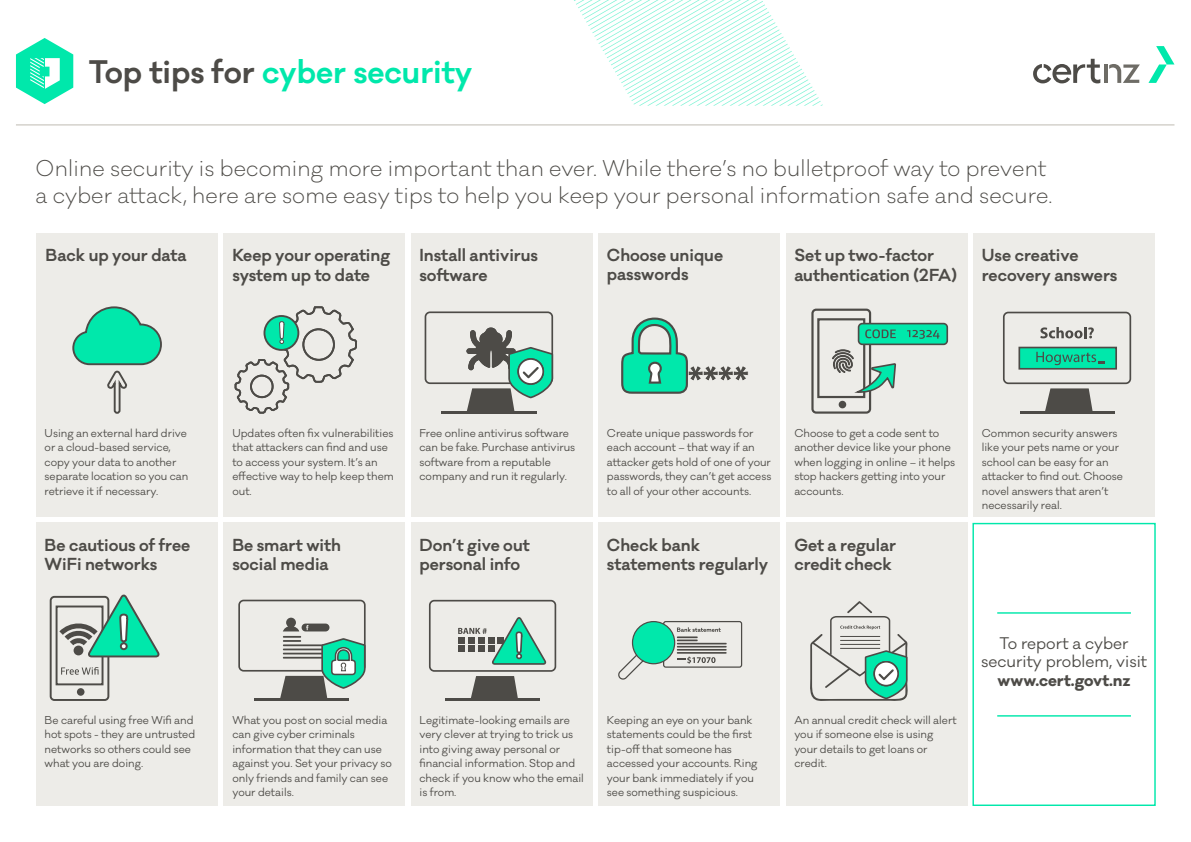
<style>
.page{position:relative;width:1191px;height:842px;background:#fff}
.page>*{position:absolute;margin:0;border:0;box-sizing:border-box;transform-origin:0 0}
.t1{font:600 30px "Galano Classic";color:#00e8ab}
.t2{font:300 21px/27.5px "Galano Classic";letter-spacing:.01em;color:#4d4b47}
.t3{font:600 16px/19.2px "Galano Classic";color:#4d4b47}
.t4{font:15.5px/18.6px "Galano Classic";color:#4d4b47;text-align:center}
.t5{font:700 15.5px "Galano Classic";color:#4d4b47}
.t6{font:10.5px/14.5px "Galano Classic";color:#4d4b47}
.s1{color:#4d4b47}
</style>
<div class="page">
<div style="left:36px;top:234px;width:182px;height:283px;background:#edece8"></div>
<div style="left:36px;top:523px;width:182px;height:283px;background:#edece8"></div>
<div style="left:223px;top:234px;width:182px;height:283px;background:#edece8"></div>
<div style="left:223px;top:523px;width:182px;height:283px;background:#edece8"></div>
<div style="left:411px;top:234px;width:181px;height:283px;background:#edece8"></div>
<div style="left:411px;top:523px;width:181px;height:283px;background:#edece8"></div>
<div style="left:598px;top:234px;width:182px;height:283px;background:#edece8"></div>
<div style="left:598px;top:523px;width:182px;height:283px;background:#edece8"></div>
<div style="left:785px;top:234px;width:182px;height:283px;background:#edece8"></div>
<div style="left:785px;top:523px;width:182px;height:283px;background:#edece8"></div>
<div style="left:973px;top:234px;width:182px;height:283px;background:#edece8"></div>
<div style="left:972px;top:523px;width:183px;height:283px;border:1px solid #00e8ab"></div>
<svg style="left:72px;top:306px;width:90px;height:108px"></svg>
<svg style="left:234px;top:306px;width:124px;height:108px"></svg>
<svg style="left:621px;top:317px;width:126px;height:77px"></svg>
<div style="left:811px;top:309px;width:60px;height:105px;border:2px solid #4d4b47;border-radius:4px"></div>
<div style="left:817px;top:318px;width:48px;height:80px;border:2px solid #4d4b47"></div>
<div style="left:858px;top:324px;width:89px;height:20px;background:#00e8ab;border-radius:4px"></div>
<div style="left:857px;top:323px;width:91px;height:22px;border:2px solid #4d4b47;border-radius:4px"></div>
<svg style="left:831px;top:326px;width:66px;height:88px"></svg>
<svg style="left:907px;top:330px;width:32px;height:9px"></svg>
<div style="left:1019px;top:347px;width:97px;height:22px;background:#00e8ab"></div>
<div style="left:1018px;top:347px;width:99px;height:23px;border:2px solid #4d4b47"></div>
<svg style="left:1040px;top:327px;width:53px;height:11px"></svg>
<svg style="left:1036px;top:352px;width:69px;height:13px"></svg>
<div style="left:1003px;top:312px;width:128px;height:72px;border:2px solid #4d4b47;border-radius:5px"></div>
<svg style="left:1045px;top:388px;width:47px;height:23px"></svg>
<hr style="left:1019px;top:411px;width:95px;height:3px;background:#4d4b47">
<svg style="left:61px;top:667px;width:38px;height:8px"></svg>
<div style="left:50px;top:596px;width:59px;height:105px;border:2px solid #4d4b47;border-radius:4px"></div>
<div style="left:56px;top:605px;width:47px;height:80px;border:2px solid #4d4b47"></div>
<div style="left:77px;top:688px;width:7px;height:8px;background:#4d4b47;border-radius:50%"></div>
<svg style="left:59px;top:594px;width:101px;height:64px"></svg>
<div style="left:424px;top:311px;width:129px;height:73px;border:2px solid #4d4b47;border-radius:5px"></div>
<hr style="left:441px;top:411px;width:95px;height:3px;background:#4d4b47">
<svg style="left:466px;top:327px;width:88px;height:85px"></svg>
<div style="left:238px;top:600px;width:127px;height:72px;border:2px solid #4d4b47;border-radius:5px"></div>
<hr style="left:255px;top:698px;width:94px;height:3px;background:#4d4b47">
<svg style="left:280px;top:618px;width:86px;height:80px"></svg>
<div style="left:429px;top:600px;width:127px;height:72px;border:2px solid #4d4b47;border-radius:5px"></div>
<svg style="left:471px;top:676px;width:47px;height:22px"></svg>
<hr style="left:445px;top:698px;width:94px;height:3px;background:#4d4b47">
<svg style="left:458px;top:617px;width:89px;height:48px"></svg>
<div style="left:663px;top:621px;width:79px;height:47px;border:1px solid #4d4b47;border-radius:2px"></div>
<svg style="left:618px;top:621px;width:109px;height:59px"></svg>
<svg style="left:810px;top:601px;width:98px;height:100px"></svg>
<svg style="left:574px;top:0;width:249px;height:106px"></svg>
<svg style="left:16px;top:38px;width:57px;height:66px"></svg>
<svg style="left:1148px;top:46px;width:26px;height:37px"></svg>
<svg style="left:1104px;top:64px;width:3px;height:19px"></svg>
<svg style="left:1109px;top:64px;width:30px;height:19px"></svg>
<svg style="left:1033px;top:59px;width:67px;height:24px"></svg>
<hr style="left:16px;top:125px;width:1158px;height:1px;background:#bfbbb2">
<hr style="left:997px;top:612px;width:134px;height:2px;background:#00e8ab">
<hr style="left:997px;top:715px;width:134px;height:2px;background:#00e8ab">
<h1 class="t1" style="left:89px;top:52px;width:385px"><span class="s1">Top tips for</span> cyber security</h1>
<h2 class="t2" style="left:36px;top:155px;width:1018px">Online security is becoming more important than ever. While there’s no bulletproof way to prevent a cyber attack, here are some easy tips to help you keep your personal information safe and secure.</h2>
<h3 class="t3" style="left:46px;top:246px;width:143px">Back up your data</h3>
<h3 class="t3" style="left:232px;top:246px;width:159px">Keep your operating system up to date</h3>
<h3 class="t3" style="left:607px;top:246px;width:118px">Choose unique passwords</h3>
<h3 class="t3" style="left:794px;top:246px;width:164px">Set up two-factor authentication (2FA)</h3>
<h3 class="t3" style="left:981px;top:246px;width:137px">Use creative recovery answers</h3>
<h3 class="t3" style="left:419px;top:246px;width:120px">Install antivirus software</h3>
<p class="t6" style="left:45px;top:426px;width:145px">Using an external hard drive or a cloud-based service, copy your data to another separate location so you can retrieve it if necessary.</p>
<p class="t6" style="left:232px;top:426px;width:163px">Updates often fix vulnerabilities that attackers can find and use to access your system. It’s an effective way to help keep them out.</p>
<p class="t6" style="left:607px;top:426px;width:166px">Create unique passwords for each account – that way if an attacker gets hold of one of your passwords, they can’t get access to all of your other accounts.</p>
<p class="t6" style="left:794px;top:426px;width:162px">Choose to get a code sent to another device like your phone when logging in online – it helps stop hackers getting into your accounts.</p>
<p class="t6" style="left:981px;top:426px;width:143px">Common security answers like your pets name or your school can be easy for an attacker to find out. Choose novel answers that aren’t necessarily real.</p>
<p class="t6" style="left:419px;top:426px;width:157px">Free online antivirus software can be fake. Purchase antivirus software from a reputable company and run it regularly.</p>
<h3 class="t3" style="left:45px;top:535px;width:147px">Be cautious of free<br>WiFi networks</h3>
<p class="t6" style="left:45px;top:713px;width:152px">Be careful using free Wifi and hot spots - they are untrusted networks so others could see what you are doing.</p>
<h3 class="t3" style="left:232px;top:535px;width:110px">Be smart with social media</h3>
<h3 class="t3" style="left:419px;top:535px;width:112px">Don’t give out personal info</h3>
<h3 class="t3" style="left:607px;top:535px;width:163px">Check bank statements regularly</h3>
<h3 class="t3" style="left:794px;top:535px;width:103px">Get a regular credit check</h3>
<p class="t6" style="left:419px;top:713px;width:166px">Legitimate-looking emails are very clever at trying to trick us into giving away personal or financial information. Stop and check if you know who the email is from.</p>
<p class="t6" style="left:232px;top:713px;width:161px">What you post on social media can give cyber criminals information that they can use against you. Set your privacy so only friends and family can see your details.</p>
<p class="t6" style="left:607px;top:713px;width:152px">Keeping an eye on your bank statements could be the first tip-off that someone has accessed your accounts. Ring your bank immediately if you see something suspicious.</p>
<p class="t6" style="left:794px;top:713px;width:164px">An annual credit check will alert you if someone else is using your details to get loans or credit.</p>
<h3 class="t4" style="left:981px;top:634px;width:168px">To report a cyber security problem, visit</h3>
<h3 class="t5" style="left:997px;top:670px;width:134px">www.cert.govt.nz</h3>
</div>
